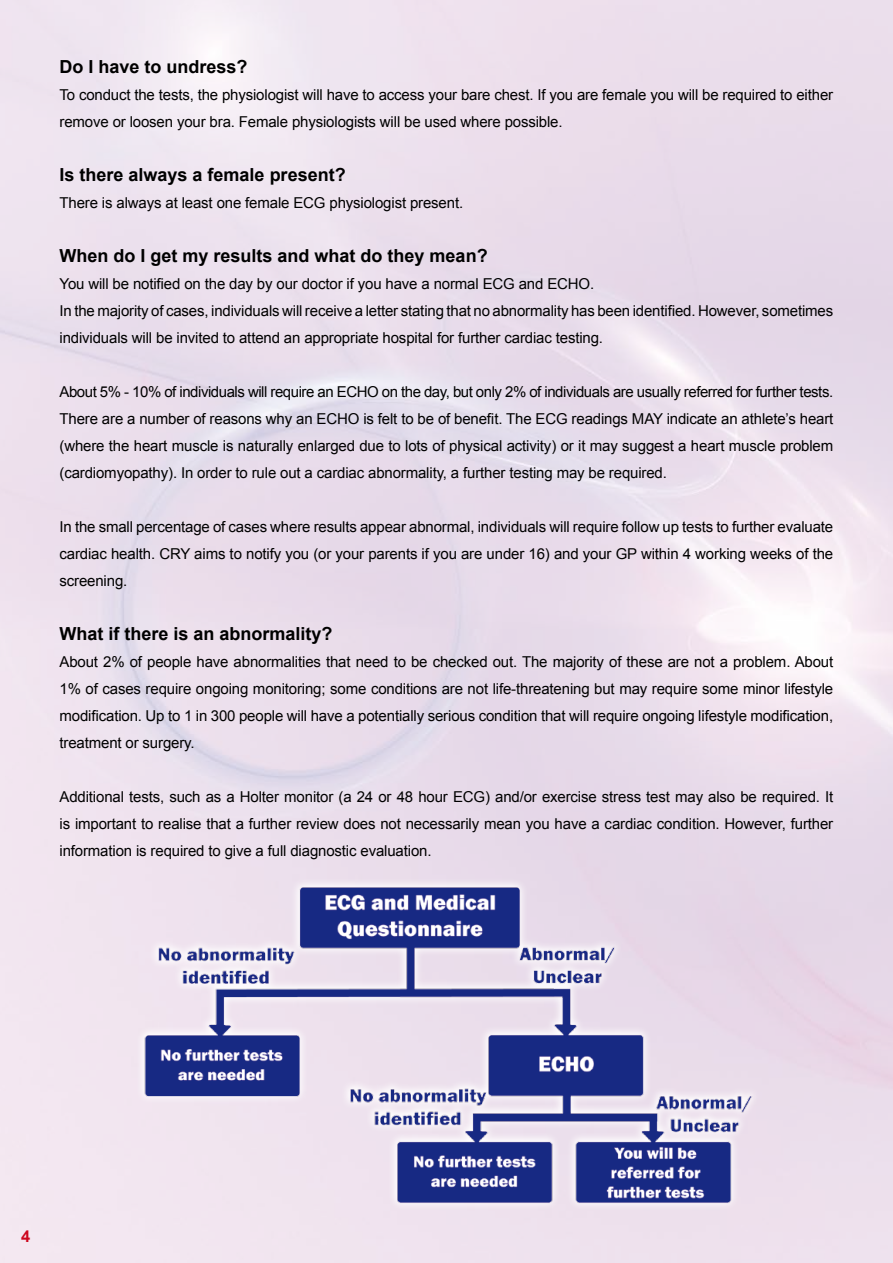
<style>
.page{position:relative;width:893px;height:1263px;background:#fff}
.page>*{position:absolute;margin:0;border:0;box-sizing:border-box;transform-origin:0 0}
.t1{font:700 18px "Arial";color:#000}
.t2{font:700 16.5px "Arial";color:#cd071e}
.t3{font:15px/27px "Arial";letter-spacing:-.01em;color:#000;text-align:justify}
</style>
<div class="page">
<div style="left:134px;top:876px;width:625px;height:333px;background:#ede1ed"></div>
<img style="left:140px;top:882px;width:626px;height:327px">
<p class="t1" style="left:60px;top:56px;width:190px">Do I have to undress?</p>
<p class="t3" style="left:60px;top:81px;width:775px">To conduct the tests, the physiologist will have to access your bare chest. If you are female you will be required to either remove or loosen your bra. Female physiologists will be used where possible.</p>
<p class="t1" style="left:60px;top:164px;width:288px">Is there always a female present?</p>
<p class="t3" style="left:60px;top:189px;width:405px">There is always at least one female ECG physiologist present.</p>
<p class="t1" style="left:60px;top:245px;width:430px">When do I get my results and what do they mean?</p>
<p class="t3" style="left:60px;top:270px;width:775px;text-align:left">You will be notified on the day by our doctor if you have a normal ECG and ECHO.<br>In the majority of cases, individuals will receive a letter stating that no abnormality has been identified. However, sometimes individuals will be invited to attend an appropriate hospital for further cardiac testing.</p>
<p class="t3" style="left:60px;top:378px;width:775px">About 5% - 10% of individuals will require an ECHO on the day, but only 2% of individuals are usually referred for further tests.<br>There are a number of reasons why an ECHO is felt to be of benefit. The ECG readings MAY indicate an athlete’s heart (where the heart muscle is naturally enlarged due to lots of physical activity) or it may suggest a heart muscle problem (cardiomyopathy). In order to rule out a cardiac abnormality, a further testing may be required.</p>
<p class="t3" style="left:60px;top:513px;width:775px">In the small percentage of cases where results appear abnormal, individuals will require follow up tests to further evaluate cardiac health. CRY aims to notify you (or your parents if you are under 16) and your GP within 4 working weeks of the screening.</p>
<p class="t1" style="left:60px;top:623px;width:275px">What if there is an abnormality?</p>
<p class="t3" style="left:60px;top:648px;width:775px">About 2% of people have abnormalities that need to be checked out. The majority of these are not a problem. About 1% of cases require ongoing monitoring; some conditions are not life-threatening but may require some minor lifestyle modification. Up to 1 in 300 people will have a potentially serious condition that will require ongoing lifestyle modification, treatment or surgery.</p>
<p class="t3" style="left:60px;top:783px;width:775px">Additional tests, such as a Holter monitor (a 24 or 48 hour ECG) and/or exercise stress test may also be required. It is important to realise that a further review does not necessarily mean you have a cardiac condition. However, further information is required to give a full diagnostic evaluation.</p>
<p class="t2" style="left:21px;top:1227px;width:11px">4</p>
</div>
